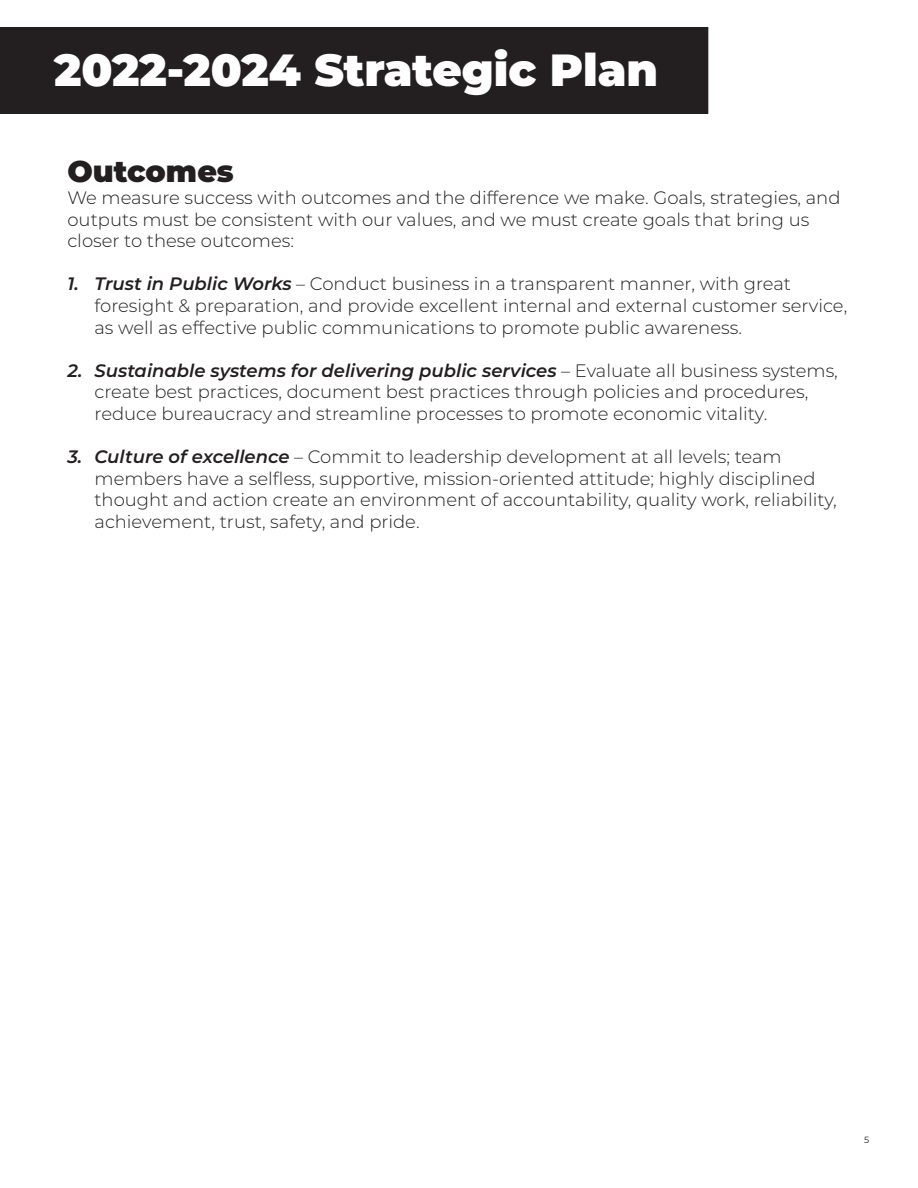
<style>
.page{position:relative;width:918px;height:1188px;background:#fff}
.page>*{position:absolute;margin:0;border:0;box-sizing:border-box;transform-origin:0 0}
.t1{font:900 45px "Montserrat";color:#fff}
.t2{font:900 30px "Montserrat";color:#231f20}
.t3{font:300 18px/21.6px "Montserrat";color:#231f20}
.t4{font:9px "Montserrat";color:#231f20}
.s1{font-weight:600;font-style:italic}
</style>
<div class="page">
<div style="left:1px;top:28px;width:707px;height:85px;background:#231f20"></div>
<div style="left:0;top:27px;width:708px;height:87px;border:2px solid #231f20"></div>
<h1 class="t1" style="left:54px;top:40px;width:606px">2022-2024 Strategic Plan</h1>
<p class="t2" style="left:68px;top:152px;width:168px">Outcomes</p>
<p class="t3" style="left:68px;top:186px;width:775px">We measure success with outcomes and the difference we make. Goals, strategies, and outputs must be consistent with our values, and we must create goals that bring us closer to these outcomes:</p>
<p class="t3" style="left:94px;top:273px;width:754px;text-indent:-27px"><span class="s1">1. Trust in Public Works</span> – Conduct business in a transparent manner, with great foresight &amp; preparation, and provide excellent internal and external customer service, as well as effective public communications to promote public awareness.</p>
<p class="t3" style="left:94px;top:359px;width:745px;text-indent:-27px"><span class="s1">2. Sustainable systems for delivering public services</span> – Evaluate all business systems, create best practices, document best practices through policies and procedures, reduce bureaucracy and streamline processes to promote economic vitality.</p>
<p class="t3" style="left:94px;top:445px;width:744px;text-indent:-27px"><span class="s1">3. Culture of excellence</span> – Commit to leadership development at all levels; team members have a selfless, supportive, mission-oriented attitude; highly disciplined thought and action create an environment of accountability, quality work, reliability, achievement, trust, safety, and pride.</p>
<p class="t4" style="left:864px;top:1133px;width:7px">5</p>
</div>
